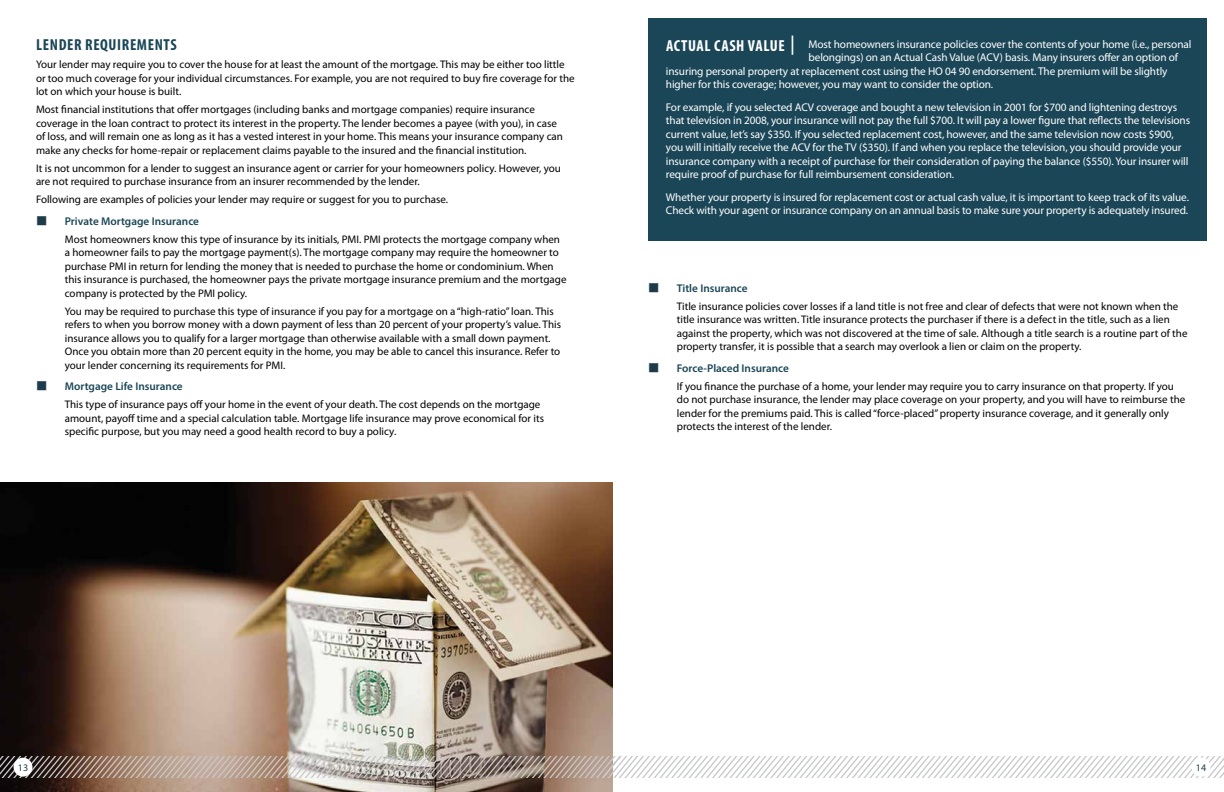
<style>
.page{position:relative;width:1224px;height:792px;background:#fff}
.page>*{position:absolute;margin:0;border:0;box-sizing:border-box;transform-origin:0 0}
.t1{font:700 condensed 16px "Myriad Pro";letter-spacing:.04em;color:#1b4657}
.t2{font:700 condensed 16px "Myriad Pro";letter-spacing:.04em;color:#fff}
.t3{font:11.2px/13.5px "Myriad Pro";letter-spacing:-.01em;color:#fff}
.t4{font:600 11.2px "Myriad Pro";color:#1b4657}
.t5{font:11px/13.5px "Myriad Pro";color:#000}
.t6{font:10px "Myriad Pro";color:#1e3b4b}
.s1{font-family:"Koz Go Pr 6 N";font-weight:800;color:#1e3b4b}
.s2{font-size:19.2px}
</style>
<div class="page">
<img style="left:0;top:482px;width:612px;height:310px">
<svg style="left:0;top:757px;width:1224px;height:21px"></svg>
<div style="left:14px;top:758px;width:18px;height:19px;background:#fff;border-radius:50%"></div>
<div style="left:1192px;top:758px;width:19px;height:19px;background:#fff;border-radius:50%"></div>
<div style="left:648px;top:18px;width:558px;height:222px;background:#1b4657"></div>
<h1 class="t1" style="left:36px;top:35px;width:142px">LENDER REQUIREMENTS</h1>
<p class="t5" style="left:36px;top:58px;width:540px">Your lender may require you to cover the house for at least the amount of the mortgage. This may be either too little or too much coverage for your individual circumstances. For example, you are not required to buy fire coverage for the lot on which your house is built.</p>
<p class="t5" style="left:36px;top:103px;width:529px">Most financial institutions that offer mortgages (including banks and mortgage companies) require insurance coverage in the loan contract to protect its interest in the property. The lender becomes a payee (with you), in case of loss, and will remain one as long as it has a vested interest in your home. This means your insurance company can make any checks for home-repair or replacement claims payable to the insured and the financial institution.</p>
<p class="t5" style="left:36px;top:161px;width:527px">It is not uncommon for a lender to suggest an insurance agent or carrier for your homeowners policy. However, you are not required to purchase insurance from an insurer recommended by the lender.</p>
<p class="t5" style="left:36px;top:193px;width:414px">Following are examples of policies your lender may require or suggest for you to purchase.</p>
<p class="t4" style="left:36px;top:214px;width:165px"><span class="s1">■</span> Private Mortgage Insurance</p>
<p class="t5" style="left:65px;top:232px;width:503px">Most homeowners know this type of insurance by its initials, PMI. PMI protects the mortgage company when a homeowner fails to pay the mortgage payment(s). The mortgage company may require the homeowner to purchase PMI in return for lending the money that is needed to purchase the home or condominium. When this insurance is purchased, the homeowner pays the private mortgage insurance premium and the mortgage company is protected by the PMI policy.</p>
<p class="t5" style="left:65px;top:304px;width:498px">You may be required to purchase this type of insurance if you pay for a mortgage on a “high-ratio” loan. This refers to when you borrow money with a down payment of less than 20 percent of your property’s value. This insurance allows you to qualify for a larger mortgage than otherwise available with a small down payment.<br>Once you obtain more than 20 percent equity in the home, you may be able to cancel this insurance. Refer to your lender concerning its requirements for PMI.</p>
<p class="t4" style="left:36px;top:379px;width:148px"><span class="s1">■</span> Mortgage Life Insurance</p>
<p class="t5" style="left:65px;top:398px;width:481px">This type of insurance pays off your home in the event of your death. The cost depends on the mortgage amount, payoff time and a special calculation table. Mortgage life insurance may prove economical for its specific purpose, but you may need a good health record to buy a policy.</p>
<h1 class="t2" style="left:666px;top:36px;width:130px">ACTUAL CASH VALUE <span class="s2">|</span></h1>
<p class="t3" style="left:809px;top:37px;width:384px">Most homeowners insurance policies cover the contents of your home (i.e., personal</p>
<p class="t3" style="left:809px;top:51px;width:371px">belongings) on an Actual Cash Value (ACV) basis. Many insurers offer an option of</p>
<p class="t3" style="left:666px;top:64px;width:503px">insuring personal property at replacement cost using the HO 04 90 endorsement. The premium will be slightly</p>
<p class="t3" style="left:666px;top:78px;width:329px">higher for this coverage; however, you may want to consider the option.</p>
<p class="t3" style="left:666px;top:100px;width:526px">For example, if you selected ACV coverage and bought a new television in 2001 for $700 and lightening destroys that television in 2008, your insurance will not pay the full $700. It will pay a lower figure that reflects the televisions current value, let’s say $350. If you selected replacement cost, however, and the same television now costs $900, you will initially receive the ACV for the TV ($350). If and when you replace the television, you should provide your insurance company with a receipt of purchase for their consideration of paying the balance ($550). Your insurer will require proof of purchase for full reimbursement consideration.</p>
<p class="t3" style="left:666px;top:190px;width:525px">Whether your property is insured for replacement cost or actual cash value, it is important to keep track of its value.<br>Check with your agent or insurance company on an annual basis to make sure your property is adequately insured.</p>
<p class="t4" style="left:648px;top:281px;width:101px"><span class="s1">■</span> Title Insurance</p>
<p class="t5" style="left:677px;top:299px;width:512px">Title insurance policies cover losses if a land title is not free and clear of defects that were not known when the title insurance was written. Title insurance protects the purchaser if there is a defect in the title, such as a lien against the property, which was not discovered at the time of sale. Although a title search is a routine part of the property transfer, it is possible that a search may overlook a lien or claim on the property.</p>
<p class="t4" style="left:648px;top:361px;width:142px"><span class="s1">■</span> Force-Placed Insurance</p>
<p class="t5" style="left:677px;top:379px;width:510px">If you finance the purchase of a home, your lender may require you to carry insurance on that property. If you do not purchase insurance, the lender may place coverage on your property, and you will have to reimburse the lender for the premiums paid. This is called “force-placed” property insurance coverage, and it generally only protects the interest of the lender.</p>
<p class="t6" style="left:18px;top:761px;width:12px">13</p>
<p class="t6" style="left:1196px;top:761px;width:12px">14</p>
</div>
